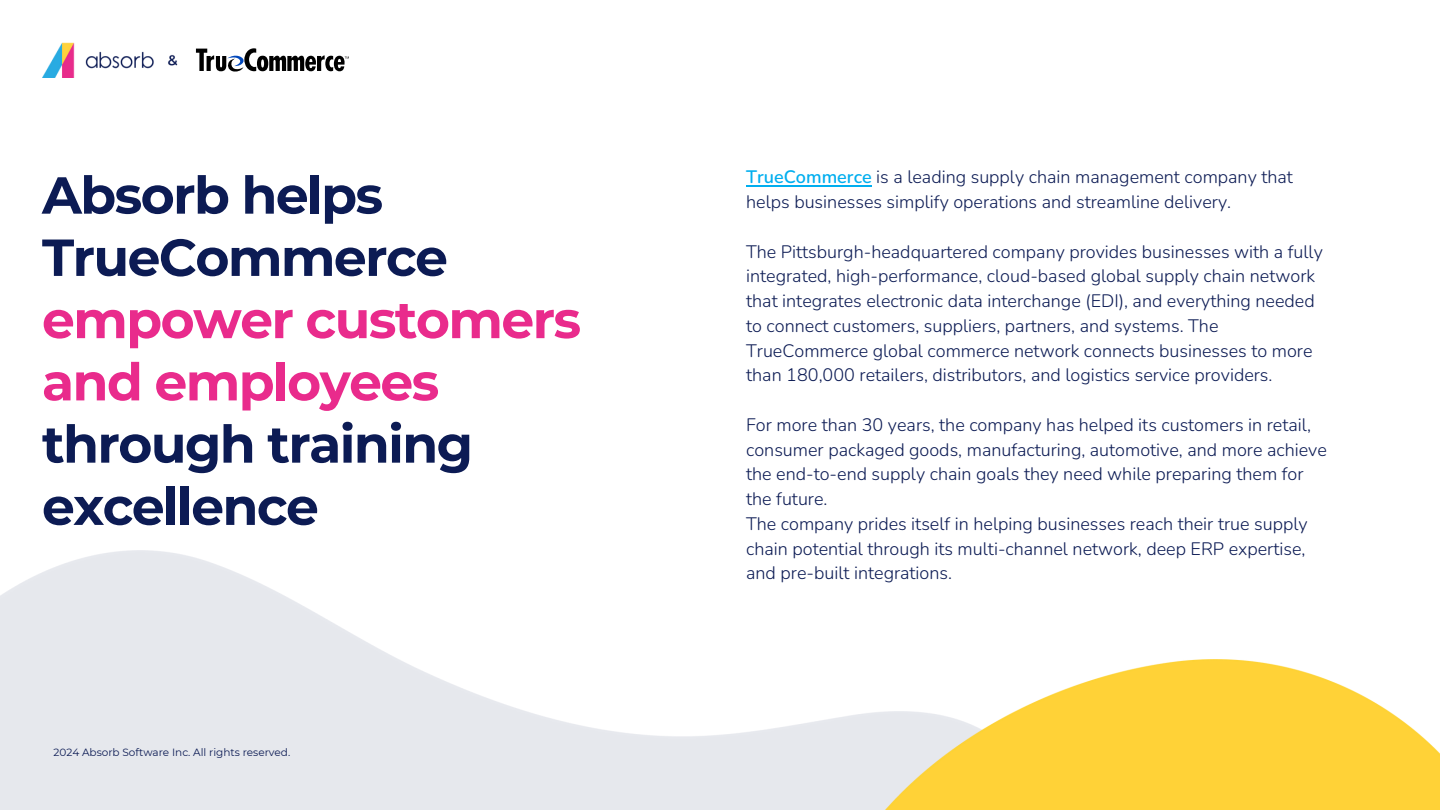
<style>
.page{position:relative;width:1440px;height:810px;background:#fff}
.page>*{position:absolute;margin:0;border:0;box-sizing:border-box;transform-origin:0 0}
.t1{font:700 52px/62.2px "Montserrat";letter-spacing:-.03em;color:#0c1b54}
.t2{font:300 18px/24.8px "Nunito";color:#0c1b54}
.t3{font:10.5px "Montserrat";color:#0c1b54}
.s1{color:#e92b8c}
.s2{font-weight:600;color:#00aeef}
</style>
<div class="page">
<img style="left:808px;top:659px;width:632px;height:151px">
<img style="left:42px;top:42px;width:136px;height:35px">
<svg style="left:196px;top:48px;width:153px;height:24px"></svg>
<hr style="left:746px;top:185px;width:126px;height:1px;background:#00aeef">
<h2 class="t1" style="left:42px;top:164px;width:541px">Absorb helps<br>TrueCommerce <span class="s1">empower customers and employees </span>through training excellence</h2>
<h2 class="t3" style="left:53px;top:746px;width:238px">2024 Absorb Software Inc. All rights reserved.</h2>
<p class="t2" style="left:746px;top:165px;width:548px"><span class="s2">TrueCommerce</span> is a leading supply chain management company that helps businesses simplify operations and streamline delivery.</p>
<p class="t2" style="left:746px;top:239px;width:578px">The Pittsburgh-headquartered company provides businesses with a fully integrated, high-performance, cloud-based global supply chain network that integrates electronic data interchange (EDI), and everything needed to connect customers, suppliers, partners, and systems. The TrueCommerce global commerce network connects businesses to more than 180,000 retailers, distributors, and logistics service providers.</p>
<h1 class="t2" style="left:746px;top:413px;width:582px">For more than 30 years, the company has helped its customers in retail, consumer packaged goods, manufacturing, automotive, and more achieve the end-to-end supply chain goals they need while preparing them for the future.<br>The company prides itself in helping businesses reach their true supply chain potential through its multi-channel network, deep ERP expertise, and pre-built integrations.</h1>
</div>
